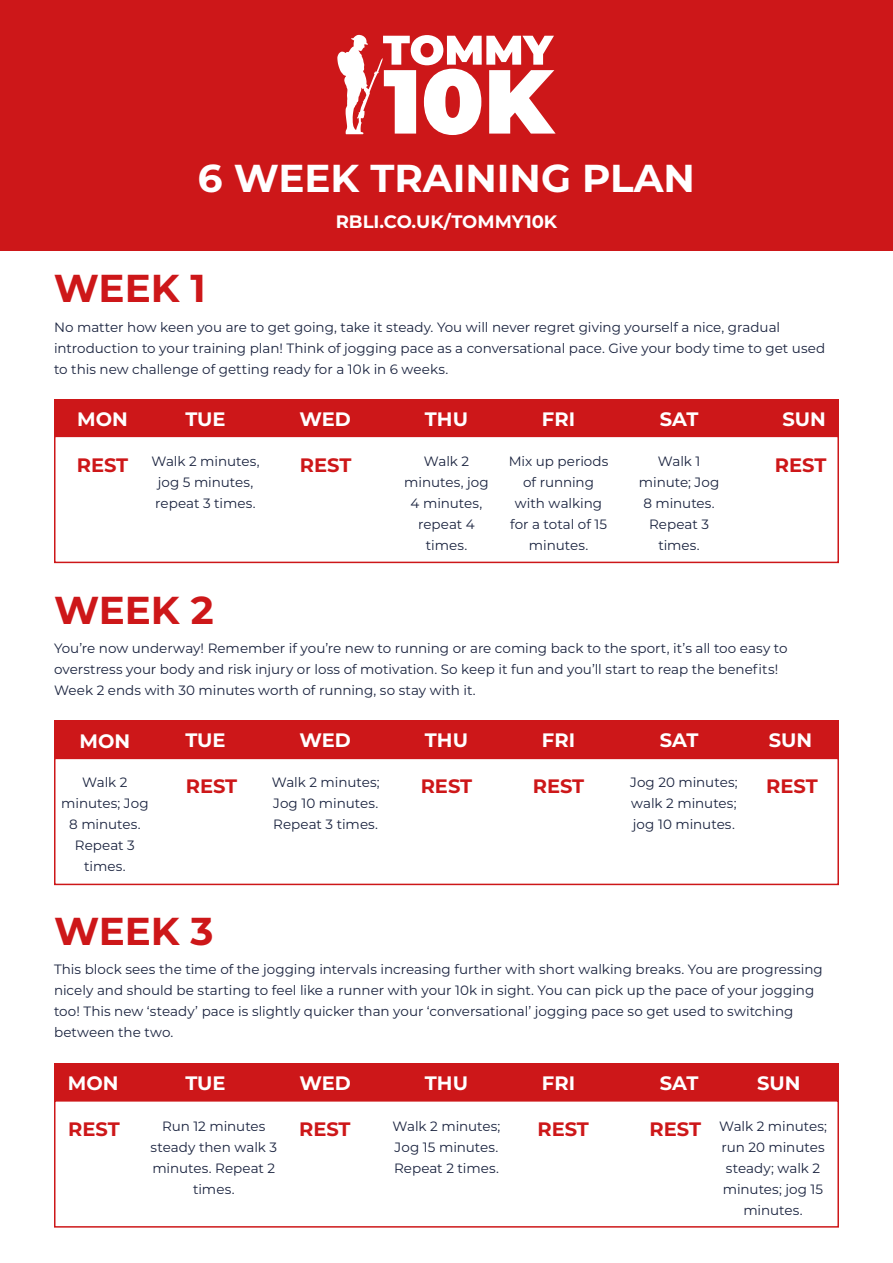
<style>
.page{position:relative;width:893px;height:1263px;background:#fff}
.page>*{position:absolute;margin:0;border:0;box-sizing:border-box;transform-origin:0 0}
.t1{font:700 38.85px "Montserrat";color:#fff}
.t2{font:700 38.85px "Montserrat";color:#cd1719}
.t3{font:700 19.5px "Montserrat";color:#fff}
.t4{font:700 19.5px "Montserrat";color:#cd1719}
.t5{font:700 18px "Montserrat";color:#fff}
.t6{font:13.5px/21px "Montserrat";color:#19223e;text-align:center}
</style>
<div class="page">
<div style="left:0;top:0;width:893px;height:251px;background:#cd1719"></div>
<svg style="left:337px;top:35px;width:219px;height:100px"></svg>
<div style="left:54px;top:399px;width:785px;height:37px;background:#cd1719"></div>
<div style="left:54px;top:436px;width:785px;height:127px;border:2px solid #cd1719"></div>
<div style="left:54px;top:758px;width:785px;height:127px;border:2px solid #cd1719"></div>
<div style="left:54px;top:1100px;width:785px;height:127px;border:2px solid #cd1719"></div>
<div style="left:54px;top:720px;width:785px;height:38px;background:#cd1719"></div>
<div style="left:54px;top:1063px;width:785px;height:38px;background:#cd1719"></div>
<h1 class="t1" style="left:198px;top:151px;width:499px">6 WEEK TRAINING PLAN</h1>
<h1 class="t2" style="left:54px;top:261px;width:153px">WEEK 1</h1>
<h3 class="t5" style="left:336px;top:209px;width:223px">RBLI.CO.UK/TOMMY10K</h3>
<p class="t6" style="left:54px;top:316px;width:773px;text-align:left">No matter how keen you are to get going, take it steady. You will never regret giving yourself a nice, gradual introduction to your training plan! Think of jogging pace as a conversational pace. Give your body time to get used to this new challenge of getting ready for a 10k in 6 weeks.</p>
<h2 class="t3" style="left:77px;top:405px;width:52px">MON</h2>
<h2 class="t3" style="left:185px;top:405px;width:42px">TUE</h2>
<h2 class="t3" style="left:300px;top:405px;width:53px">WED</h2>
<h2 class="t3" style="left:425px;top:405px;width:45px">THU</h2>
<h2 class="t3" style="left:542px;top:405px;width:35px">FRI</h2>
<h2 class="t3" style="left:660px;top:405px;width:40px">SAT</h2>
<h2 class="t3" style="left:782px;top:405px;width:45px">SUN</h2>
<h2 class="t4" style="left:77px;top:451px;width:53px">REST</h2>
<p class="t6" style="left:151px;top:450px;width:110px;text-align:left">Walk 2 minutes, jog 5 minutes, repeat 3 times.</p>
<h2 class="t4" style="left:300px;top:451px;width:53px">REST</h2>
<p class="t6" style="left:404px;top:450px;width:86px">Walk 2 minutes, jog<br>4 minutes, repeat 4 times.</p>
<p class="t6" style="left:509px;top:450px;width:101px">Mix up periods of running with walking for a total of 15 minutes.</p>
<p class="t6" style="left:639px;top:450px;width:82px">Walk 1 minute; Jog<br>8 minutes.<br>Repeat 3 times.</p>
<h2 class="t4" style="left:775px;top:451px;width:53px">REST</h2>
<h1 class="t2" style="left:54px;top:582px;width:161px">WEEK 2</h1>
<p class="t6" style="left:54px;top:637px;width:735px;text-align:left">You’re now underway! Remember if you’re new to running or are coming back to the sport, it’s all too easy to overstress your body and risk injury or loss of motivation. So keep it fun and you’ll start to reap the benefits!<br>Week 2 ends with 30 minutes worth of running, so stay with it.</p>
<h2 class="t3" style="left:80px;top:727px;width:52px">MON</h2>
<h2 class="t3" style="left:185px;top:726px;width:42px">TUE</h2>
<h2 class="t3" style="left:300px;top:726px;width:53px">WED</h2>
<h2 class="t3" style="left:425px;top:726px;width:45px">THU</h2>
<h2 class="t3" style="left:542px;top:726px;width:35px">FRI</h2>
<h2 class="t3" style="left:660px;top:726px;width:40px">SAT</h2>
<h2 class="t3" style="left:769px;top:726px;width:45px">SUN</h2>
<p class="t6" style="left:61px;top:771px;width:89px">Walk 2 minutes; Jog<br>8 minutes.<br>Repeat 3 times.</p>
<p class="t6" style="left:272px;top:771px;width:109px;text-align:justify">Walk 2 minutes; Jog 10 minutes.<br>Repeat 3 times.</p>
<h2 class="t4" style="left:186px;top:772px;width:53px">REST</h2>
<h2 class="t4" style="left:421px;top:772px;width:53px">REST</h2>
<h2 class="t4" style="left:533px;top:772px;width:53px">REST</h2>
<p class="t6" style="left:630px;top:772px;width:109px;text-align:justify">Jog 20 minutes; walk 2 minutes; jog 10 minutes.</p>
<h2 class="t4" style="left:766px;top:772px;width:53px">REST</h2>
<h1 class="t2" style="left:54px;top:903px;width:161px">WEEK 3</h1>
<p class="t6" style="left:54px;top:959px;width:770px;text-align:left">This block sees the time of the jogging intervals increasing further with short walking breaks. You are progressing nicely and should be starting to feel like a runner with your 10k in sight. You can pick up the pace of your jogging too! This new ‘steady’ pace is slightly quicker than your ‘conversational’ jogging pace so get used to switching between the two.</p>
<h2 class="t3" style="left:68px;top:1069px;width:52px">MON</h2>
<h2 class="t4" style="left:68px;top:1115px;width:53px">REST</h2>
<h2 class="t3" style="left:185px;top:1069px;width:42px">TUE</h2>
<h2 class="t3" style="left:300px;top:1069px;width:53px">WED</h2>
<h2 class="t3" style="left:425px;top:1069px;width:45px">THU</h2>
<h2 class="t3" style="left:542px;top:1069px;width:35px">FRI</h2>
<h2 class="t3" style="left:660px;top:1069px;width:40px">SAT</h2>
<h2 class="t3" style="left:757px;top:1069px;width:45px">SUN</h2>
<p class="t6" style="left:150px;top:1115px;width:128px">Run 12 minutes steady then walk 3 minutes. Repeat 2 times.</p>
<p class="t6" style="left:392px;top:1115px;width:109px;text-align:left">Walk 2 minutes;<br>Jog 15 minutes.<br>Repeat 2 times.</p>
<p class="t6" style="left:719px;top:1115px;width:109px">Walk 2 minutes; run 20 minutes steady; walk 2 minutes; jog 15 minutes.</p>
<h2 class="t4" style="left:299px;top:1115px;width:53px">REST</h2>
<h2 class="t4" style="left:537px;top:1115px;width:53px">REST</h2>
<h2 class="t4" style="left:649px;top:1115px;width:53px">REST</h2>
</div>
